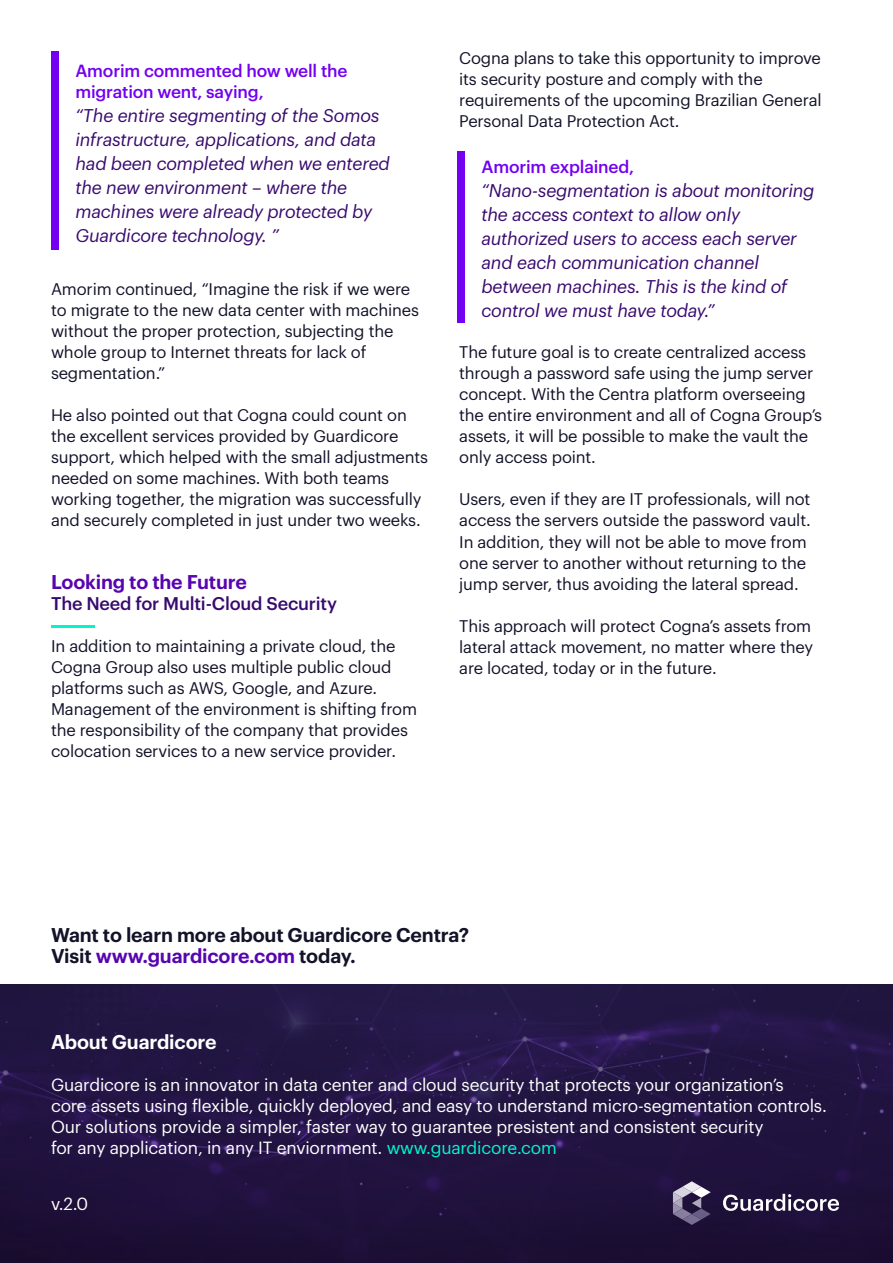
<style>
.page{position:relative;width:893px;height:1263px;background:#fff}
.page>*{position:absolute;margin:0;border:0;box-sizing:border-box;transform-origin:0 0}
.t1{font:600 19.5px/21px "Graphik";letter-spacing:-.01em;color:#121229}
.t2{font:600 19.5px "Graphik";letter-spacing:-.01em;color:#5705b0}
.t3{font:600 19.5px "Graphik";letter-spacing:-.01em;color:#fff}
.t4{font:italic 18px/24px "Graphik";letter-spacing:-.01em;color:#380a6e}
.t5{font:500 18px "Graphik";letter-spacing:-.01em;color:#380a6e}
.t6{font:17.25px/21px "Graphik";letter-spacing:-.01em;color:#fff}
.t7{font:500 17.25px/21px "Graphik";letter-spacing:-.01em;color:#7300f0}
.t8{font:16.5px/21px "Graphik";letter-spacing:-.01em;color:#121229}
.s1{color:#5705b0}
.s2{color:#00f7cc}
</style>
<div class="page">
<hr style="left:51px;top:625px;width:43px;height:2px;background:#00f7cc">
<img style="left:490px;top:1067px;width:403px;height:196px">
<svg style="left:0;top:1067px;width:490px;height:196px;background:#211240"></svg>
<svg style="left:0;top:984px;width:893px;height:83px;background:#231746"></svg>
<svg style="left:266px;top:1149px;width:447px;height:114px;background:#1e103a"></svg>
<svg style="left:673px;top:1181px;width:38px;height:44px;background:#645a7a"></svg>
<svg style="left:723px;top:1194px;width:116px;height:17px"></svg>
<div style="left:51px;top:51px;width:7px;height:198px;background:#7300f0"></div>
<div style="left:457px;top:151px;width:7px;height:172px;background:#7300f0"></div>
<p class="t7" style="left:75px;top:59px;width:274px">Amorim commented how well the migration went, saying,</p>
<p class="t4" style="left:75px;top:102px;width:316px">“The entire segmenting of the Somos infrastructure, applications, and data had been completed when we entered the new environment – where the machines were already protected by Guardicore technology “.</p>
<p class="t8" style="left:51px;top:278px;width:370px">Amorim continued “, Imagine the risk if we were to migrate to the new data center with machines without the proper protection, subjecting the whole group to Internet threats for lack of segmentation“.</p>
<p class="t8" style="left:51px;top:404px;width:379px">He also pointed out that Cogna could count on the excellent services provided by Guardicore support, which helped with the small adjustments needed on some machines. With both teams working together, the migration was successfully and securely completed in just under two weeks.</p>
<p class="t2" style="left:51px;top:567px;width:197px">Looking to the Future</p>
<p class="t5" style="left:51px;top:590px;width:288px">The Need for Multi-Cloud Security</p>
<p class="t8" style="left:51px;top:635px;width:368px">In addition to maintaining a private cloud, the Cogna Group also uses multiple public cloud platforms such as AWS, Google, and Azure.<br>Management of the environment is shifting from the responsibility of the company that provides colocation services to a new service provider.</p>
<p class="t8" style="left:459px;top:47px;width:364px">Cogna plans to take this opportunity to improve its security posture and comply with the requirements of the upcoming Brazilian General Personal Data Protection Act.</p>
<p class="t7" style="left:481px;top:155px;width:154px">Amorim explained,</p>
<p class="t4" style="left:481px;top:177px;width:334px">“Nano-segmentation is about monitoring the access context to allow only authorized users to access each server and each communication channel between machines. This is the kind of control we must have today“.</p>
<p class="t8" style="left:459px;top:341px;width:364px">The future goal is to create centralized access through a password safe using the jump server concept. With the Centra platform overseeing the entire environment and all of Cogna Groups’ assets it, will be possible to make the vault the only access point.</p>
<p class="t8" style="left:459px;top:488px;width:353px">Users, even if they are IT professionals, will not access the servers outside the password vault.<br>In addition, they will not be able to move from one server to another without returning to the jump server, thus avoiding the lateral spread.</p>
<p class="t8" style="left:459px;top:614px;width:356px">This approach will protect Cognas’ assets from lateral attack movement, no matter where they are located, today or in the future.</p>
<p class="t1" style="left:51px;top:923px;width:420px">Want to learn more about Guardicore Centra?<br>Visit <span class="s1">www.guardicore.com</span> today.</p>
<p class="t3" style="left:51px;top:1027px;width:167px">About Guardicore</p>
<p class="t6" style="left:51px;top:1073px;width:777px">Guardicore is an innovator in data center and cloud security that protects your organizations’<br>core assets using flexible, quickly deployed, and easy to understand micro-segmentation controls.<br>Our solutions provide a simpler, faster way to guarantee presistent and consistent security<br>for any application in, any IT enviornment. <span class="s2">www.guardicore.com</span></p>
<p class="t6" style="left:51px;top:1192px;width:39px">v.2.0</p>
</div>
